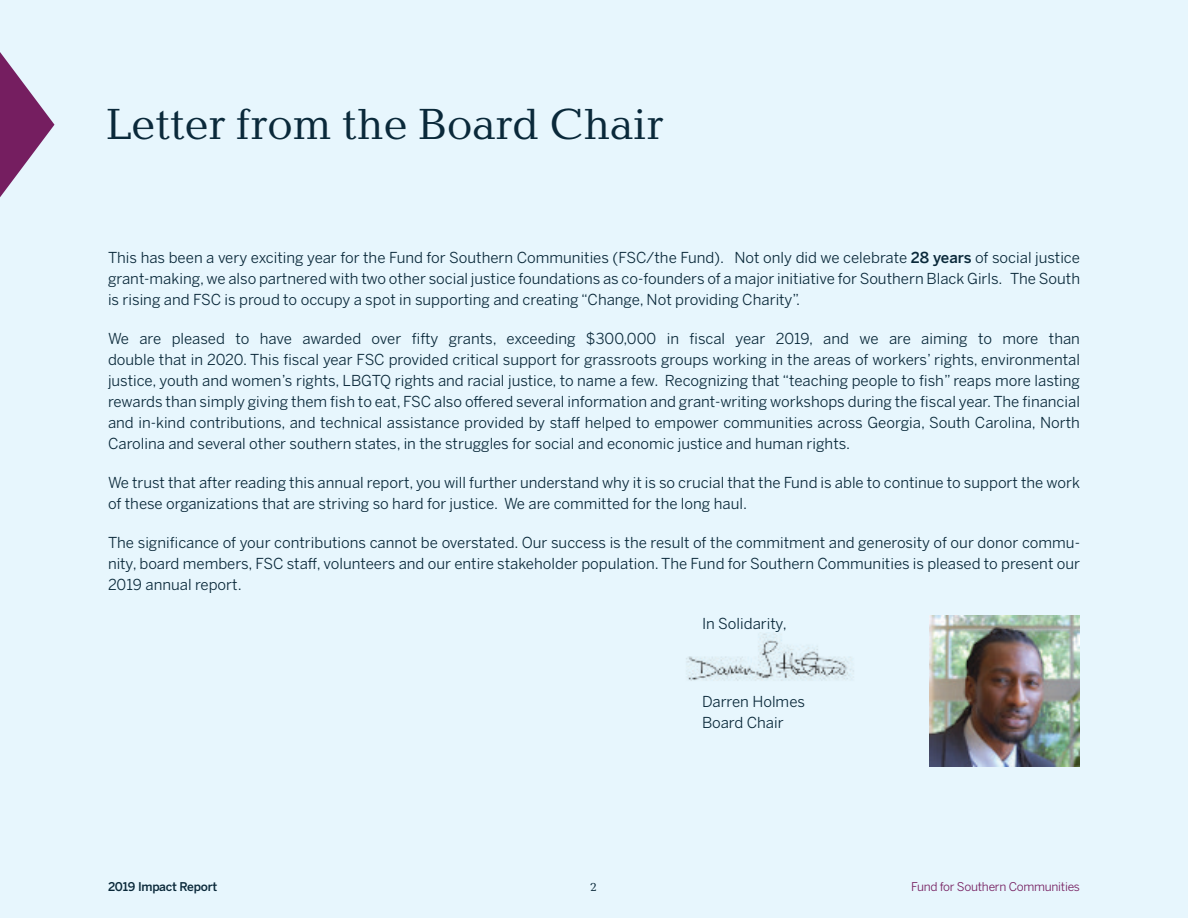
<style>
.page{position:relative;width:1188px;height:918px;background:#e7f6fd}
.page>*{position:absolute;margin:0;border:0;box-sizing:border-box;transform-origin:0 0}
.t1{font:45px "Baltica";color:#0a293a}
.t2{font:15px/21px "Benton Sans";color:#0a293a;text-align:justify}
.t3{font:12px "Benton Sans";letter-spacing:-.02em;color:#751e60}
.t4{font:500 12px "Benton Sans";letter-spacing:-.02em;color:#0a293a}
.t5{font:12px "Baltica";color:#0a293a}
.s1{font-weight:500}
</style>
<div class="page">
<img style="left:930px;top:616px;width:150px;height:150px">
<svg style="left:0;top:52px;width:54px;height:145px"></svg>
<img style="left:686px;top:633px;width:168px;height:48px">
<h1 class="t1" style="left:106px;top:105px;width:559px">Letter from the Board Chair</h1>
<p class="t2" style="left:108px;top:248px;width:974px">This has been a very exciting year for the Fund for Southern Communities (FSC/the Fund). Not only did we celebrate <span class="s1">28 years</span> of social justice grant-making, we also partnered with two other social justice foundations as co-founders of a major initiative for Southern Black Girls. The South is rising and FSC is proud to occupy a spot in supporting and creating “Change, Not providing Charity”.</p>
<p class="t2" style="left:108px;top:329px;width:974px">We are pleased to have awarded over fifty grants, exceeding $300,000 in fiscal year 2019, and we are aiming to more than double that in 2020. This fiscal year FSC provided critical support for grassroots groups working in the areas of workers’ rights, environmental justice, youth and women’s rights, LBGTQ rights and racial justice, to name a few. Recognizing that “teaching people to fish” reaps more lasting rewards than simply giving them fish to eat, FSC also offered several information and grant-writing workshops during the fiscal year. The financial and in-kind contributions, and technical assistance provided by staff helped to empower communities across Georgia, South Carolina, North Carolina and several other southern states, in the struggles for social and economic justice and human rights.</p>
<p class="t2" style="left:108px;top:473px;width:974px">We trust that after reading this annual report, you will further understand why it is so crucial that the Fund is able to continue to support the work of these organizations that are striving so hard for justice. We are committed for the long haul.</p>
<p class="t2" style="left:108px;top:533px;width:974px">The significance of your contributions cannot be overstated. Our success is the result of the commitment and generosity of our donor commu&shy;nity, board members, FSC staff, volunteers and our entire stakeholder population. The Fund for Southern Communities is pleased to present our 2019 annual report.</p>
<p class="t2" style="left:702px;top:614px;width:86px">In Solidarity,</p>
<p class="t2" style="left:702px;top:692px;width:104px">Darren Holmes<br>Board Chair</p>
<p class="t4" style="left:108px;top:882px;width:111px">2019 Impact Report</p>
<p class="t5" style="left:590px;top:882px;width:8px">2</p>
<p class="t3" style="left:911px;top:882px;width:170px">Fund for Southern Communities</p>
</div>
